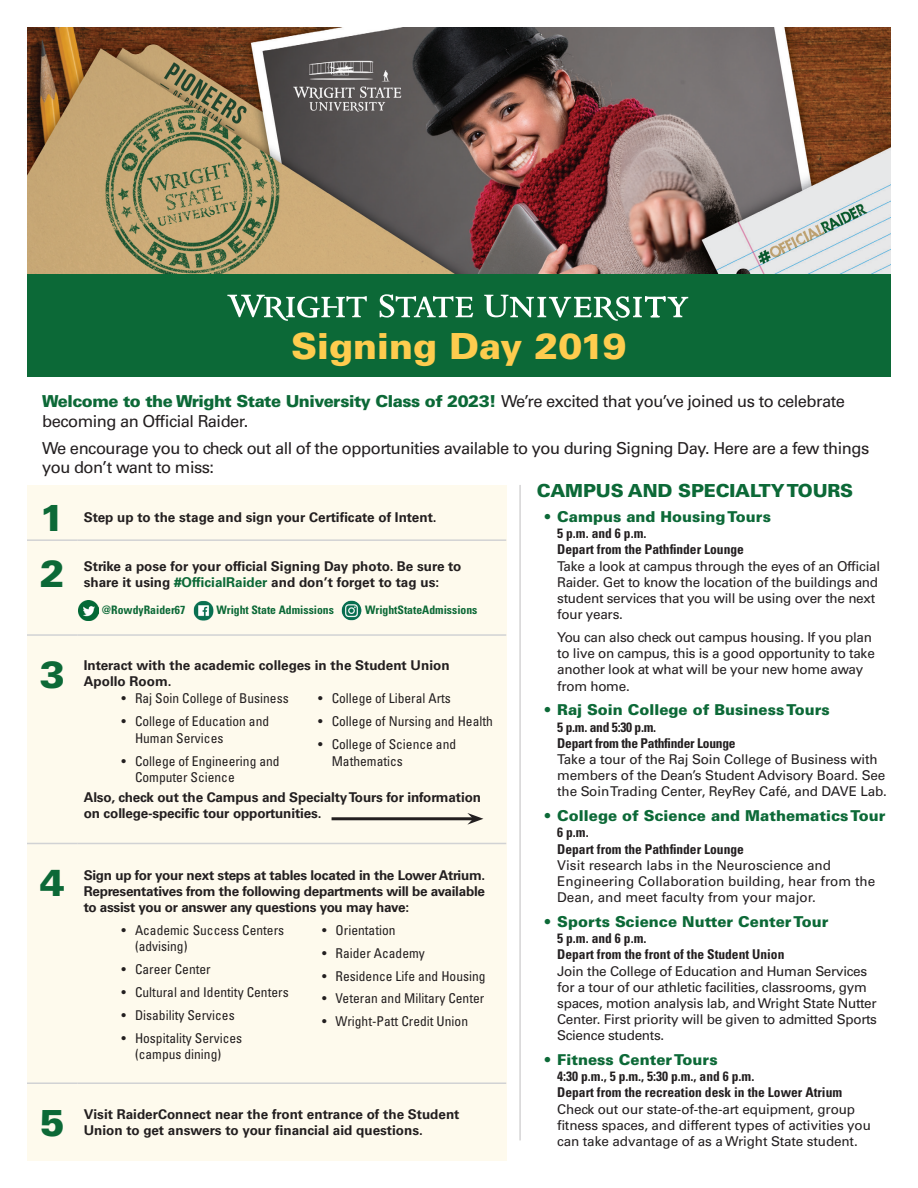
<style>
.page{position:relative;width:918px;height:1188px;background:#fff}
.page>*{position:absolute;margin:0;border:0;box-sizing:border-box;transform-origin:0 0}
.t1{font:900 37.5px "Univers LT Std";color:#0c6937}
.t2{font:900 36px "Univers LT Std";color:#fecc4e}
.t3{font:900 18px "Univers LT Std";letter-spacing:-.01em;color:#0c6937}
.t4{font:16.5px/19.8px "Univers LT Std";letter-spacing:-.03em;color:#231f20}
.t5{font:900 15px "Univers LT Std";color:#0c6937}
.t6{font:13.5px/16.2px "Univers LT Std";letter-spacing:-.02em;color:#231f20}
.t7{font:700 13.5px/16.2px "Univers LT Std";color:#231f20}
.t8{font:condensed 13.5px/16.2px "Univers LT Std";color:#231f20}
.t9{font:700 condensed 13.5px "Univers LT Std";color:#231f20}
.t10{font:13.5px/16.2px "Univers LT Std";color:#231f20}
.t11{font:700 condensed 13.5px "Univers LT Std";letter-spacing:-.02em;color:#231f20}
.t12{font:700 condensed 11.7px "Univers LT Std";color:#0c6937}
.s1{font-weight:900;color:#0c6937}
.s2{color:#0c6937}
</style>
<div class="page">
<div style="left:27px;top:270px;width:864px;height:106px;background:#0c6937"></div>
<div style="left:27px;top:486px;width:480px;height:675px;background:#fefaed"></div>
<hr style="left:27px;top:539px;width:51px;height:2px;background:#d1d2d4">
<hr style="left:78px;top:539px;width:428px;height:2px;background:#d1d2d4">
<hr style="left:27px;top:634px;width:51px;height:2px;background:#d1d2d4">
<hr style="left:78px;top:634px;width:428px;height:2px;background:#d1d2d4">
<hr style="left:27px;top:843px;width:51px;height:1px;background:#d1d2d4">
<hr style="left:78px;top:843px;width:428px;height:1px;background:#d1d2d4">
<hr style="left:27px;top:1082px;width:51px;height:2px;background:#d1d2d4">
<hr style="left:78px;top:1082px;width:428px;height:2px;background:#d1d2d4">
<svg style="left:227px;top:294px;width:461px;height:27px"></svg>
<img style="left:79px;top:601px;width:20px;height:20px">
<img style="left:193px;top:601px;width:20px;height:19px">
<img style="left:342px;top:600px;width:20px;height:20px">
<hr style="left:519px;top:485px;width:2px;height:655px;background:#231f20">
<hr style="left:332px;top:817px;width:141px;height:3px;background:#231f20">
<svg style="left:467px;top:813px;width:16px;height:12px"></svg>
<img style="left:27px;top:27px;width:864px;height:246px">
<p class="t2" style="left:291px;top:324px;width:337px">Signing Day 2019</p>
<p class="t4" style="left:42px;top:392px;width:804px"><span class="s1">Welcome to the Wright State University Class of 2023!</span> We’re excited that you’ve joined us to celebrate becoming an Official Raider.</p>
<p class="t4" style="left:42px;top:438px;width:829px">We encourage you to check out all of the opportunities available to you during Signing Day. Here are a few things you don’t want to miss:</p>
<p class="t1" style="left:40px;top:494px;width:27px">1</p>
<p class="t7" style="left:84px;top:509px;width:354px">Step up to the stage and sign your Certificate of Intent.</p>
<p class="t1" style="left:40px;top:550px;width:27px">2</p>
<p class="t7" style="left:84px;top:558px;width:379px">Strike a pose for your official Signing Day photo. Be sure to share it using <span class="s2">#OfficialRaider</span> and don’t forget to tag us:</p>
<p class="t12" style="left:102px;top:603px;width:85px">@RowdyRaider67</p>
<p class="t12" style="left:216px;top:603px;width:119px">Wright State Admissions</p>
<p class="t12" style="left:365px;top:603px;width:114px">WrightStateAdmissions</p>
<p class="t1" style="left:40px;top:651px;width:27px">3</p>
<p class="t7" style="left:84px;top:657px;width:367px">Interact with the academic colleges in the Student Union<br>Apollo Room.</p>
<p class="t8" style="left:122px;top:690px;width:169px">• Raj Soin College of Business</p>
<p class="t8" style="left:135px;top:713px;width:136px;text-indent:-14px">• College of Education and<br>Human Services</p>
<p class="t8" style="left:135px;top:753px;width:146px;text-indent:-14px">• College of Engineering and<br>Computer Science</p>
<p class="t8" style="left:318px;top:690px;width:134px">• College of Liberal Arts</p>
<p class="t8" style="left:318px;top:713px;width:176px">• College of Nursing and Health</p>
<p class="t8" style="left:332px;top:736px;width:126px;text-indent:-14px">• College of Science and<br>Mathematics</p>
<p class="t7" style="left:84px;top:789px;width:399px">Also, check out the Campus and Specialty Tours for information on college-specific tour opportunities.</p>
<p class="t1" style="left:40px;top:859px;width:27px">4</p>
<p class="t7" style="left:84px;top:867px;width:403px;text-align:justify">Sign up for your next steps at tables located in the Lower Atrium.<br>Representatives from the following departments will be available to assist you or answer any questions you may have:</p>
<p class="t8" style="left:135px;top:922px;width:151px;text-indent:-14px">• Academic Success Centers (advising)</p>
<p class="t8" style="left:122px;top:961px;width:91px">• Career Center</p>
<p class="t8" style="left:122px;top:984px;width:169px">• Cultural and Identity Centers</p>
<p class="t8" style="left:122px;top:1007px;width:115px">• Disability Services</p>
<p class="t8" style="left:122px;top:1030px;width:122px;text-align:center">• Hospitality Services (campus dining)</p>
<p class="t8" style="left:322px;top:922px;width:75px">• Orientation</p>
<p class="t8" style="left:322px;top:944px;width:104px">• Raider Academy</p>
<p class="t8" style="left:322px;top:967px;width:165px">• Residence Life and Housing</p>
<p class="t8" style="left:322px;top:990px;width:164px">• Veteran and Military Center</p>
<p class="t8" style="left:322px;top:1013px;width:148px">• Wright-Patt Credit Union</p>
<p class="t1" style="left:40px;top:1099px;width:27px">5</p>
<p class="t7" style="left:84px;top:1106px;width:377px">Visit RaiderConnect near the front entrance of the Student<br>Union to get answers to your financial aid questions.</p>
<p class="t3" style="left:537px;top:479px;width:318px">CAMPUS AND SPECIALTY TOURS</p>
<p class="t5" style="left:544px;top:507px;width:229px">• Campus and Housing Tours</p>
<p class="t9" style="left:557px;top:525px;width:91px">5 p.m. and 6 p.m.</p>
<p class="t9" style="left:557px;top:541px;width:188px">Depart from the Pathfinder Lounge</p>
<p class="t6" style="left:557px;top:558px;width:324px">Take a look at campus through the eyes of an Official Raider. Get to know the location of the buildings and student services that you will be using over the next four years.</p>
<p class="t6" style="left:557px;top:629px;width:319px">You can also check out campus housing. If you plan to live on campus, this is a good opportunity to take another look at what will be your new home away from home.</p>
<p class="t5" style="left:544px;top:701px;width:288px">• Raj Soin College of Business Tours</p>
<p class="t9" style="left:557px;top:719px;width:101px">5 p.m. and 5:30 p.m.</p>
<p class="t11" style="left:557px;top:735px;width:180px">Depart from the Pathfinder Lounge</p>
<p class="t6" style="left:557px;top:751px;width:331px">Take a tour of the Raj Soin College of Business with members of the Dean’s Student Advisory Board. See the Soin Trading Center, ReyRey Café, and DAVE Lab.</p>
<p class="t5" style="left:544px;top:806px;width:343px">• College of Science and Mathematics Tour</p>
<p class="t9" style="left:557px;top:824px;width:33px">6 p.m.</p>
<p class="t9" style="left:557px;top:840px;width:188px">Depart from the Pathfinder Lounge</p>
<p class="t10" style="left:557px;top:857px;width:320px">Visit research labs in the Neuroscience and<br>Engineering Collaboration building, hear from the<br>Dean, and meet faculty from your major.</p>
<p class="t5" style="left:544px;top:912px;width:286px">• Sports Science Nutter Center Tour</p>
<p class="t9" style="left:557px;top:930px;width:91px">5 p.m. and 6 p.m.</p>
<p class="t9" style="left:557px;top:946px;width:229px">Depart from the front of the Student Union</p>
<p class="t6" style="left:557px;top:963px;width:321px">Join the College of Education and Human Services for a tour of our athletic facilities, classrooms, gym spaces, motion analysis lab, and Wright State Nutter Center. First priority will be given to admitted Sports Science students.</p>
<p class="t5" style="left:544px;top:1050px;width:176px">• Fitness Center Tours</p>
<p class="t9" style="left:557px;top:1068px;width:199px">4:30 p.m., 5 p.m., 5:30 p.m., and 6 p.m.</p>
<p class="t9" style="left:557px;top:1084px;width:286px">Depart from the recreation desk in the Lower Atrium</p>
<p class="t6" style="left:557px;top:1101px;width:315px">Check out our state-of-the-art equipment, group fitness spaces, and different types of activities you can take advantage of as a Wright State student.</p>
</div>
